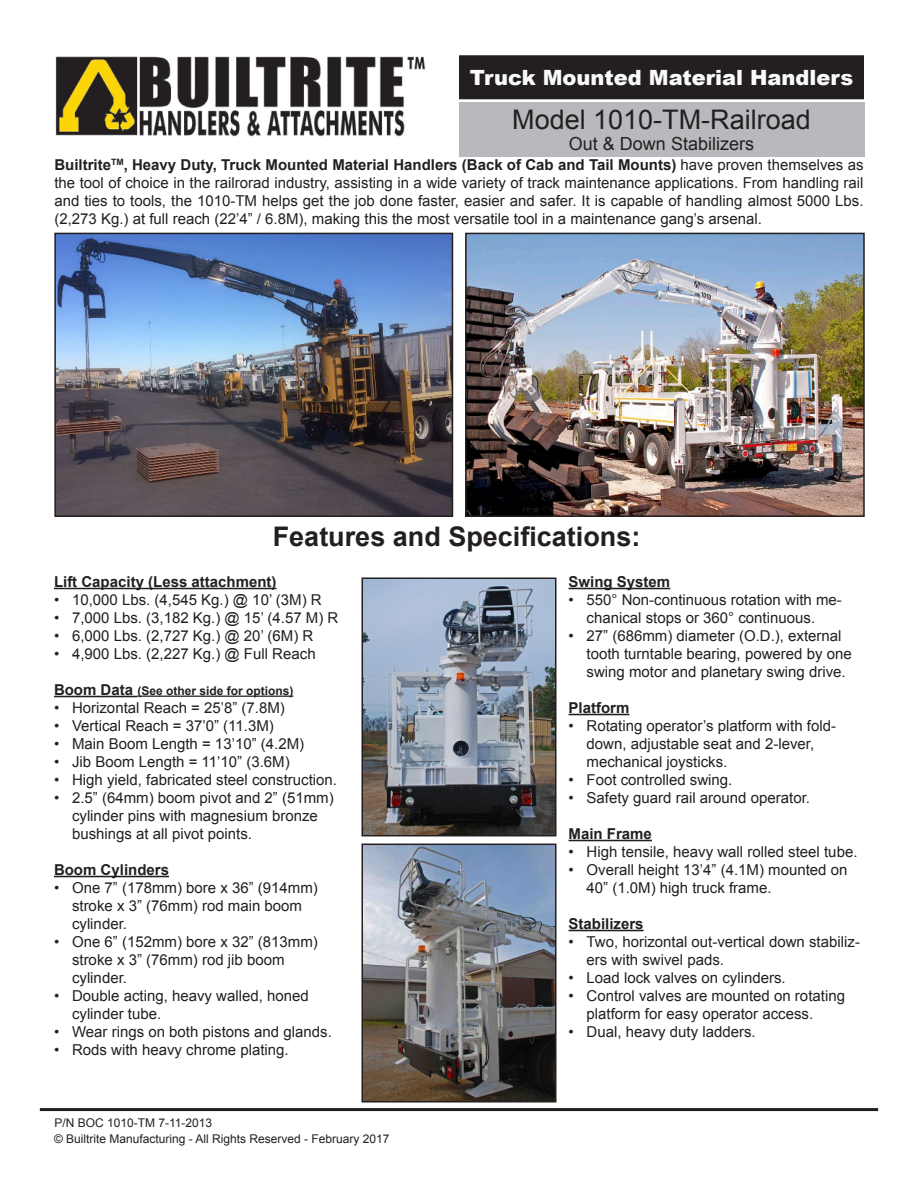
<style>
.page{position:relative;width:918px;height:1188px;background:#fff}
.page>*{position:absolute;margin:0;border:0;box-sizing:border-box;transform-origin:0 0}
.t1{font:700 27px "Arial";color:#231f20}
.t2{font:27px "Arial";color:#231f20}
.t3{font:900 21px "Arial";color:#fafafa}
.t4{font:18px "Arial";color:#231f20}
.t5{font:15px/18px "Arial";color:#231f20}
.t6{font:700 15px "Arial";color:#231f20}
.t7{font:12px "Arial";color:#231f20}
.t8{font:700 12px "Arial";color:#231f20}
.s1{font-weight:700}
.s2{font-size:15px}
</style>
<div class="page">
<div style="left:460px;top:56px;width:403px;height:43px;background:#231f20"></div>
<div style="left:459px;top:55px;width:405px;height:44px;border:2px solid #231f20"></div>
<div style="left:459px;top:102px;width:405px;height:55px;background:#b8b9bc"></div>
<hr style="left:40px;top:1108px;width:838px;height:3px;background:#231f20">
<hr style="left:54px;top:588px;width:223px;height:1px;background:#231f20">
<hr style="left:54px;top:696px;width:83px;height:1px;background:#231f20">
<hr style="left:137px;top:696px;width:156px;height:1px;background:#231f20">
<hr style="left:54px;top:876px;width:115px;height:1px;background:#231f20">
<hr style="left:569px;top:588px;width:101px;height:1px;background:#231f20">
<hr style="left:569px;top:714px;width:60px;height:1px;background:#231f20">
<hr style="left:569px;top:840px;width:83px;height:1px;background:#231f20">
<hr style="left:569px;top:930px;width:75px;height:1px;background:#231f20">
<img style="left:365px;top:580px;width:189px;height:253px">
<div style="left:362px;top:577px;width:195px;height:259px;border:2px solid #231f20"></div>
<img style="left:55px;top:56px;width:370px;height:81px">
<img style="left:57px;top:236px;width:393px;height:278px">
<div style="left:54px;top:233px;width:399px;height:284px;border:2px solid #231f20"></div>
<img style="left:468px;top:236px;width:394px;height:278px">
<div style="left:465px;top:233px;width:400px;height:284px;border:2px solid #231f20"></div>
<img style="left:365px;top:847px;width:189px;height:253px">
<div style="left:362px;top:844px;width:195px;height:259px;border:2px solid #231f20"></div>
<h2 class="t3" style="left:470px;top:65px;width:385px">Truck Mounted Material Handlers</h2>
<h1 class="t2" style="left:512px;top:109px;width:300px">Model 1010-TM-Railroad</h1>
<p class="t4" style="left:569px;top:137px;width:187px">Out &amp; Down Stabilizers</p>
<p class="t5" style="left:54px;top:157px;width:811px;text-align:justify"><span class="s1">Builtrite</span><sup>TM</sup><span class="s1">, Heavy Duty, Truck Mounted Material Handlers (Back of Cab and Tail Mounts)</span> have proven themselves as the tool of choice in the railrorad industry, assisting in a wide variety of track maintenance applications. From handling rail and ties to tools, the 1010-TM helps get the job done faster, easier and safer. It is capable of handling almost 5000 Lbs. (2,273 Kg.) at full reach (22’4” / 6.8M), making this the most versatile tool in a maintenance gang’s arsenal.</p>
<h1 class="t1" style="left:273px;top:518px;width:369px">Features and Specifications:</h1>
<p class="t6" style="left:54px;top:576px;width:224px">Lift Capacity (Less attachment)</p>
<p class="t5" style="left:54px;top:591px;width:269px">• 10,000 Lbs. (4,545 Kg.) @ 10’ (3M) R</p>
<p class="t5" style="left:54px;top:609px;width:286px">• 7,000 Lbs. (3,182 Kg.) @ 15’ (4.57 M) R</p>
<p class="t5" style="left:54px;top:627px;width:261px">• 6,000 Lbs. (2,727 Kg.) @ 20’ (6M) R</p>
<p class="t5" style="left:54px;top:645px;width:263px">• 4,900 Lbs. (2,227 Kg.) @ Full Reach</p>
<p class="t8" style="left:54px;top:686px;width:241px"><span class="s2">Boom Data</span> (See other side for options)</p>
<p class="t5" style="left:54px;top:699px;width:232px">• Horizontal Reach = 25’8” (7.8M)</p>
<p class="t5" style="left:54px;top:717px;width:221px">• Vertical Reach = 37’0” (11.3M)</p>
<p class="t5" style="left:54px;top:735px;width:252px">• Main Boom Length = 13’10” (4.2M)</p>
<p class="t5" style="left:54px;top:753px;width:237px">• Jib Boom Length = 11’10” (3.6M)</p>
<p class="t5" style="left:54px;top:771px;width:285px">• High yield, fabricated steel construction.</p>
<p class="t5" style="left:72px;top:789px;width:263px;text-indent:-18px">• 2.5” (64mm) boom pivot and 2” (51mm) cylinder pins with magnesium bronze bushings at all pivot points.</p>
<p class="t6" style="left:54px;top:864px;width:117px">Boom Cylinders</p>
<p class="t5" style="left:72px;top:879px;width:247px;text-indent:-18px">• One 7” (178mm) bore x 36” (914mm) stroke x 3” (76mm) rod main boom cylinder.</p>
<p class="t5" style="left:72px;top:933px;width:247px;text-indent:-18px">• One 6” (152mm) bore x 32” (813mm) stroke x 3” (76mm) rod jib boom cylinder.</p>
<p class="t5" style="left:72px;top:987px;width:238px;text-indent:-18px">• Double acting, heavy walled, honed cylinder tube.</p>
<p class="t5" style="left:54px;top:1023px;width:279px">• Wear rings on both pistons and glands.</p>
<p class="t5" style="left:54px;top:1041px;width:236px">• Rods with heavy chrome plating.</p>
<p class="t6" style="left:569px;top:576px;width:103px">Swing System</p>
<p class="t5" style="left:569px;top:591px;width:275px;text-align:center">• 550° Non-continuous rotation with me&shy;chanical stops or 360° continuous.</p>
<p class="t5" style="left:587px;top:627px;width:267px;text-indent:-18px">• 27” (686mm) diameter (O.D.), external tooth turntable bearing, powered by one swing motor and planetary swing drive.</p>
<p class="t6" style="left:569px;top:702px;width:62px">Platform</p>
<p class="t5" style="left:587px;top:717px;width:251px;text-indent:-18px">• Rotating operator’s platform with fold&shy;down, adjustable seat and 2-lever, mechanical joysticks.</p>
<p class="t5" style="left:569px;top:771px;width:165px">• Foot controlled swing.</p>
<p class="t5" style="left:569px;top:789px;width:243px">• Safety guard rail around operator.</p>
<p class="t6" style="left:569px;top:828px;width:85px">Main Frame</p>
<p class="t5" style="left:569px;top:843px;width:290px">• High tensile, heavy wall rolled steel tube.</p>
<p class="t5" style="left:587px;top:861px;width:262px;text-indent:-18px">• Overall height 13’4” (4.1M) mounted on<br>40” (1.0M) high truck frame.</p>
<p class="t6" style="left:569px;top:918px;width:77px">Stabilizers</p>
<p class="t5" style="left:587px;top:933px;width:275px;text-indent:-18px">• Two, horizontal out-vertical down stabiliz&shy;ers with swivel pads.</p>
<p class="t5" style="left:569px;top:969px;width:219px">• Load lock valves on cylinders.</p>
<p class="t5" style="left:587px;top:987px;width:260px;text-indent:-18px">• Control valves are mounted on rotating platform for easy operator access.</p>
<p class="t5" style="left:569px;top:1023px;width:189px">• Dual, heavy duty ladders.</p>
<p class="t7" style="left:54px;top:1118px;width:159px">P/N BOC 1010-TM 7-11-2013</p>
<p class="t7" style="left:54px;top:1134px;width:337px">© Builtrite Manufacturing - All Rights Reserved - February 2017</p>
</div>
